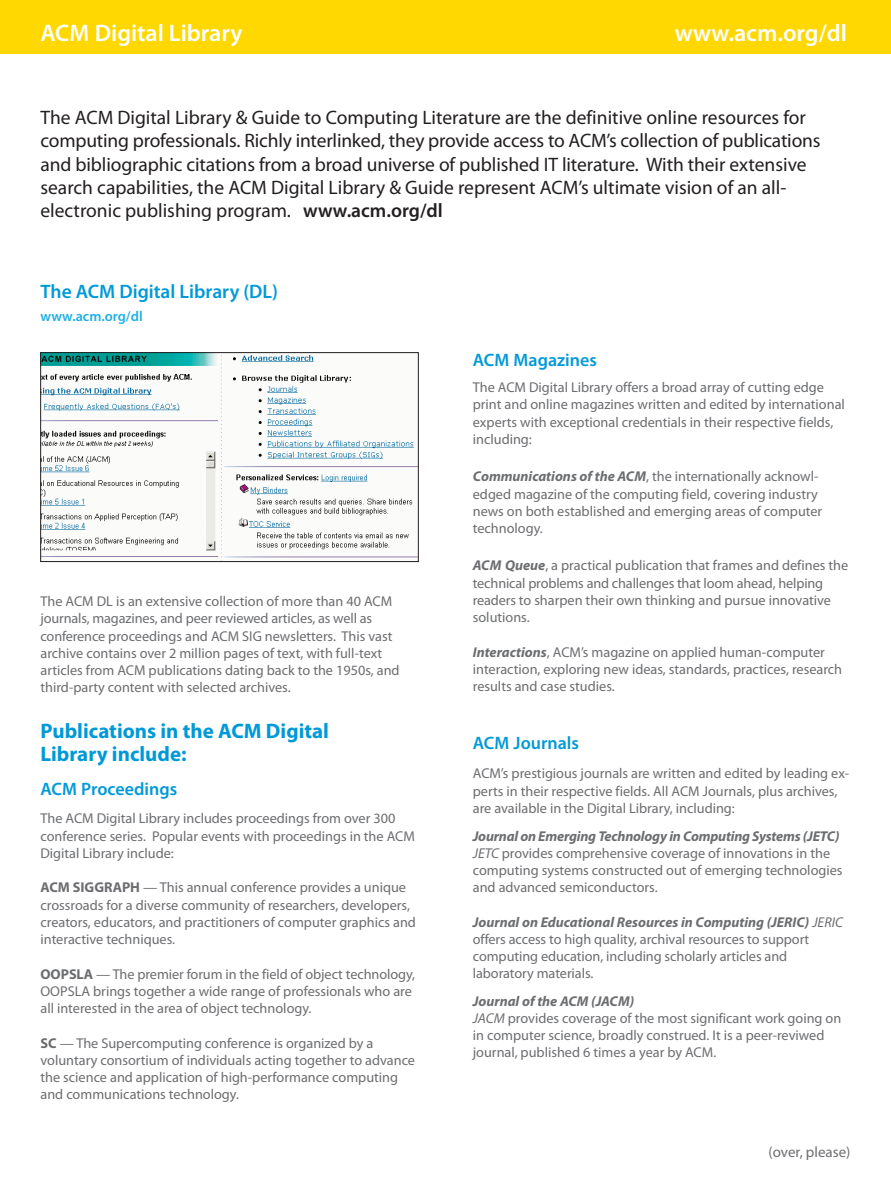
<style>
.page{position:relative;width:891px;height:1188px;background:#fff}
.page>*{position:absolute;margin:0;border:0;box-sizing:border-box;transform-origin:0 0}
.t1{font:600 24px "Myriad Pro";color:#fff}
.t2{font:700 21px/22.8px "Myriad Pro";color:#0099d8}
.t3{font:19.5px/23.2px "Myriad Pro";letter-spacing:-.005em;color:#231f20}
.t4{font:600 19.5px "Myriad Pro";color:#0099d8}
.t5{font:600 18px "Myriad Pro";color:#0099d8}
.t6{font:15px "Myriad Pro";color:#6c6d70}
.t7{font:14.25px/17.2px "Myriad Pro";color:#6c6d70}
.t8{font:600 14.25px "Myriad Pro";color:#1fafe2}
.s1{font-weight:600}
.s2{font-weight:700}
.s3{font-weight:700;font-style:italic}
.s4{font-style:italic}
</style>
<div class="page">
<div style="left:0;top:0;width:891px;height:54px;background:#ffd801"></div>
<img style="left:43px;top:354px;width:373px;height:204px">
<div style="left:41px;top:352px;width:377px;height:210px;border:1px solid #231f20"></div>
<h1 class="t1" style="left:40px;top:23px;width:204px">ACM Digital Library</h1>
<h1 class="t1" style="left:675px;top:23px;width:174px">www.acm.org/dl</h1>
<p class="t3" style="left:40px;top:107px;width:782px">The ACM Digital Library &amp; Guide to Computing Literature are the definitive online resources for computing professionals. Richly interlinked, they provide access to ACM’s collection of publications and bibliographic citations from a broad universe of published IT literature. With their extensive search capabilities, the ACM Digital Library &amp; Guide represent ACM’s ultimate vision of an all&shy;electronic publishing program. <span class="s1">www.acm.org/dl</span></p>
<h3 class="t4" style="left:40px;top:284px;width:239px">The ACM Digital Library (DL)</h3>
<p class="t8" style="left:40px;top:311px;width:104px">www.acm.org/dl</p>
<p class="t7" style="left:40px;top:594px;width:361px">The ACM DL is an extensive collection of more than 40 ACM journals, magazines, and peer reviewed articles, as well as conference proceedings and ACM SIG newsletters. This vast archive contains over 2 million pages of text, with full-text articles from ACM publications dating back to the 1950s, and third-party content with selected archives.</p>
<h2 class="t2" style="left:40px;top:722px;width:290px">Publications in the ACM Digital<br>Library include:</h2>
<p class="t5" style="left:40px;top:783px;width:138px">ACM Proceedings</p>
<p class="t7" style="left:40px;top:811px;width:376px">The ACM Digital Library includes proceedings from over 300 conference series. Popular events with proceedings in the ACM<br>Digital Library include:</p>
<p class="t7" style="left:41px;top:880px;width:377px"><span class="s2">ACM SIGGRAPH</span> — This annual conference provides a unique crossroads for a diverse community of researchers, developers, creators, educators, and practitioners of computer graphics and interactive techniques.</p>
<p class="t7" style="left:41px;top:966px;width:376px"><span class="s2">OOPSLA</span> — The premier forum in the field of object technology,<br>OOPSLA brings together a wide range of professionals who are all interested in the area of object technology.</p>
<p class="t7" style="left:41px;top:1035px;width:376px"><span class="s2">SC</span> — The Supercomputing conference is organized by a voluntary consortium of individuals acting together to advance the science and application of high-performance computing and communications technology.</p>
<p class="t5" style="left:473px;top:353px;width:126px">ACM Magazines</p>
<p class="t7" style="left:473px;top:380px;width:374px">The ACM Digital Library offers a broad array of cutting edge print and online magazines written and edited by international experts with exceptional credentials in their respective fields, including:</p>
<p class="t7" style="left:473px;top:469px;width:351px"><span class="s3">Communications of the ACM</span>, the internationally acknowl&shy;edged magazine of the computing field, covering industry news on both established and emerging areas of computer technology.</p>
<p class="t7" style="left:473px;top:558px;width:377px"><span class="s3">ACM Queue</span>, a practical publication that frames and defines the technical problems and challenges that loom ahead, helping readers to sharpen their own thinking and pursue innovative solutions.</p>
<p class="t7" style="left:473px;top:644px;width:371px"><span class="s3">Interactions</span>, ACM’s magazine on applied human-computer interaction, exploring new ideas, standards, practices, research results and case studies.</p>
<p class="t5" style="left:473px;top:736px;width:108px">ACM Journals</p>
<p class="t7" style="left:473px;top:766px;width:378px">ACM’s prestigious journals are written and edited by leading ex&shy;perts in their respective fields. All ACM Journals, plus archives, are available in the Digital Library, including:</p>
<p class="t7" style="left:473px;top:828px;width:371px"><span class="s3">Journal on Emerging Technology in Computing Systems (JETC)<br></span><span class="s4">JETC</span> provides comprehensive coverage of innovations in the computing systems constructed out of emerging technologies and advanced semiconductors.</p>
<p class="t7" style="left:473px;top:915px;width:372px"><span class="s3">Journal on Educational Resources in Computing (JERIC)</span> <span class="s4">JERIC </span>offers access to high quality, archival resources to support computing education, including scholarly articles and laboratory materials.</p>
<p class="t7" style="left:473px;top:994px;width:370px"><span class="s3">Journal of the ACM (JACM)<br></span><span class="s4">JACM</span> provides coverage of the most significant work going on in computer science, broadly construed. It is a peer-reviwed journal, published 6 times a year by ACM.</p>
<p class="t6" style="left:769px;top:1147px;width:83px">(over, please)</p>
</div>
